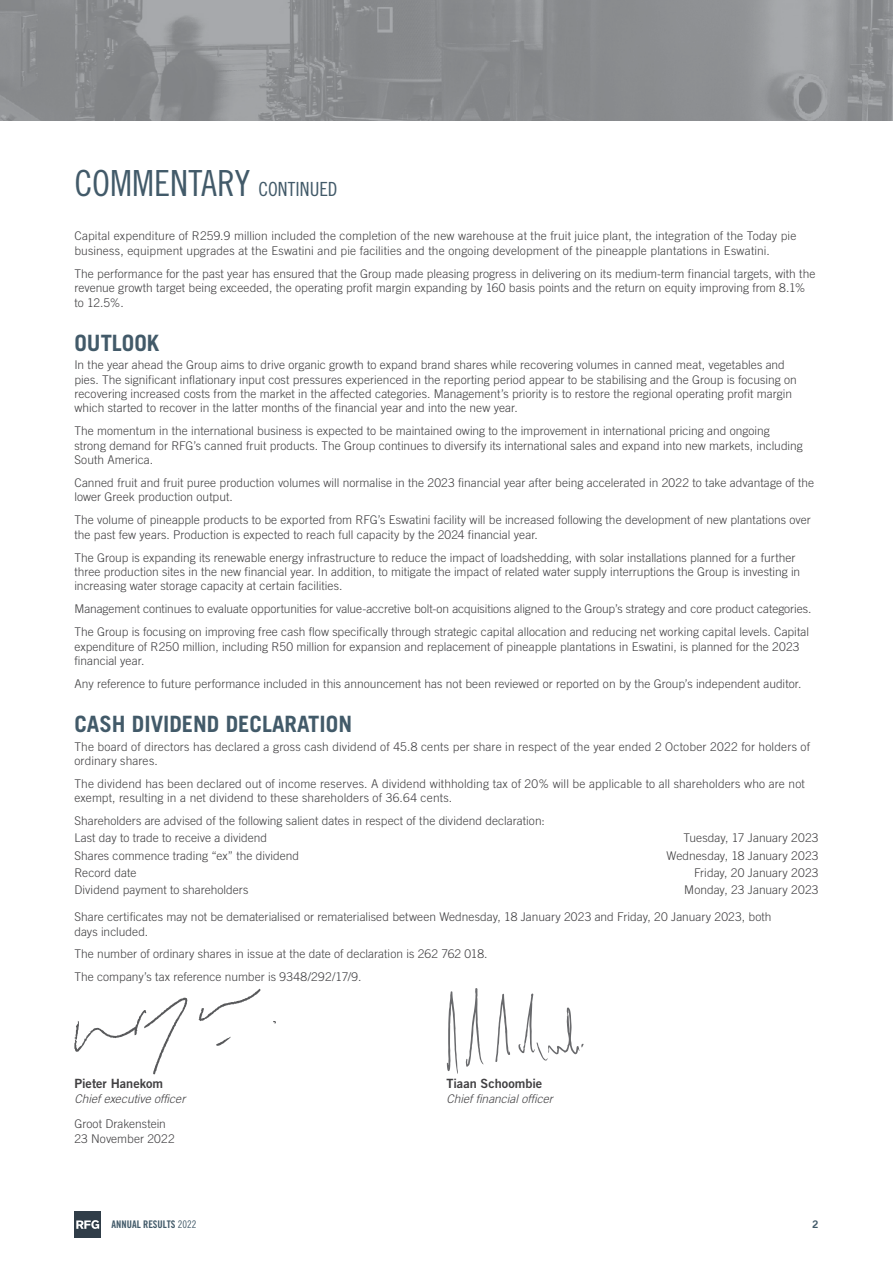
<style>
.page{position:relative;width:893px;height:1263px;background:#fff}
.page>*{position:absolute;margin:0;border:0;box-sizing:border-box;transform-origin:0 0}
.t1{font:36px "Trade Gothic LT Std Cn 18";color:#425a69}
.t2{font:700 22.5px "Trade Gothic LT Std";color:#425a69}
.t3{font:12.75px "Trade Gothic LT Std Bd 2";color:#414042}
.t4{font:300 12px/14.4px "Trade Gothic LT Std";letter-spacing:.005em;color:#414042}
.t5{font:italic 300 12px "Trade Gothic LT Std";color:#414042}
.t6{font:10.5px "Trade Gothic LT Std Bd Cn 20";color:#425a69}
.t7{font:10.5px "Trade Gothic LT Std Bd 2";color:#425a69}
.s1{font-size:19.5px}
.s2{font-family:"Trade Gothic LT Std Cn 18"}
</style>
<div class="page">
<img style="left:0;top:0;width:893px;height:120px">
<svg style="left:198px;top:989px;width:63px;height:32px"></svg>
<svg style="left:74px;top:997px;width:113px;height:77px"></svg>
<svg style="left:216px;top:1037px;width:14px;height:9px"></svg>
<svg style="left:447px;top:991px;width:11px;height:83px"></svg>
<svg style="left:466px;top:988px;width:17px;height:79px"></svg>
<svg style="left:495px;top:994px;width:15px;height:68px"></svg>
<svg style="left:518px;top:993px;width:66px;height:68px"></svg>
<svg style="left:74px;top:1211px;width:27px;height:27px"></svg>
<h1 class="t1" style="left:74px;top:162px;width:265px">COMMENTARY <span class="s1">CONTINUED</span></h1>
<p class="t4" style="left:74px;top:229px;width:723px">Capital expenditure of R259.9 million included the completion of the new warehouse at the fruit juice plant, the integration of the Today pie business, equipment upgrades at the Eswatini and pie facilities and the ongoing development of the pineapple plantations in Eswatini.</p>
<p class="t4" style="left:74px;top:266px;width:742px">The performance for the past year has ensured that the Group made pleasing progress in delivering on its medium-term financial targets, with the revenue growth target being exceeded, the operating profit margin expanding by 160 basis points and the return on equity improving from 8.1% to 12.5%.</p>
<h2 class="t2" style="left:74px;top:329px;width:87px">OUTLOOK</h2>
<p class="t4" style="left:74px;top:358px;width:724px">In the year ahead the Group aims to drive organic growth to expand brand shares while recovering volumes in canned meat, vegetables and pies. The significant inflationary input cost pressures experienced in the reporting period appear to be stabilising and the Group is focusing on recovering increased costs from the market in the affected categories. Management’s priority is to restore the regional operating profit margin which started to recover in the latter months of the financial year and into the new year.</p>
<p class="t4" style="left:74px;top:424px;width:730px">The momentum in the international business is expected to be maintained owing to the improvement in international pricing and ongoing strong demand for RFG’s canned fruit products. The Group continues to diversify its international sales and expand into new markets, including<br>South America.</p>
<p class="t4" style="left:74px;top:475px;width:741px">Canned fruit and fruit puree production volumes will normalise in the 2023 financial year after being accelerated in 2022 to take advantage of the lower Greek production output.</p>
<p class="t4" style="left:74px;top:513px;width:738px">The volume of pineapple products to be exported from RFG’s Eswatini facility will be increased following the development of new plantations over the past few years. Production is expected to reach full capacity by the 2024 financial year.</p>
<p class="t4" style="left:74px;top:550px;width:727px">The Group is expanding its renewable energy infrastructure to reduce the impact of loadshedding, with solar installations planned for a further three production sites in the new financial year. In addition, to mitigate the impact of related water supply interruptions the Group is investing in increasing water storage capacity at certain facilities.</p>
<p class="t4" style="left:74px;top:597px;width:739px;line-height:23px">Management continues to evaluate opportunities for value-accretive bolt-on acquisitions aligned to the Group’s strategy and core product categories.<br>The Group is focusing on improving free cash flow specifically through strategic capital allocation and reducing net working capital levels. Capital</p>
<p class="t4" style="left:74px;top:639px;width:727px">expenditure of R250 million, including R50 million for expansion and replacement of pineapple plantations in Eswatini, is planned for the 2023 financial year.</p>
<p class="t4" style="left:74px;top:676px;width:728px">Any reference to future performance included in this announcement has not been reviewed or reported on by the Group’s independent auditor.</p>
<h2 class="t2" style="left:74px;top:710px;width:279px">CASH DIVIDEND DECLARATION</h2>
<p class="t4" style="left:74px;top:739px;width:737px">The board of directors has declared a gross cash dividend of 45.8 cents per share in respect of the year ended 2 October 2022 for holders of ordinary shares.</p>
<p class="t4" style="left:74px;top:776px;width:732px">The dividend has been declared out of income reserves. A dividend withholding tax of 20% will be applicable to all shareholders who are not exempt, resulting in a net dividend to these shareholders of 36.64 cents.</p>
<p class="t4" style="left:74px;top:812px;width:472px;line-height:17.1px">Shareholders are advised of the following salient dates in respect of the dividend declaration:<br>Last day to trade to receive a dividend</p>
<p class="t4" style="left:684px;top:831px;width:136px">Tuesday, 17 January 2023</p>
<p class="t4" style="left:74px;top:848px;width:226px">Shares commence trading “ex” the dividend</p>
<p class="t4" style="left:666px;top:848px;width:154px">Wednesday, 18 January 2023</p>
<p class="t4" style="left:74px;top:865px;width:64px">Record date</p>
<p class="t4" style="left:694px;top:865px;width:126px">Friday, 20 January 2023</p>
<p class="t4" style="left:74px;top:882px;width:176px">Dividend payment to shareholders</p>
<p class="t4" style="left:684px;top:882px;width:136px">Monday, 23 January 2023</p>
<p class="t4" style="left:74px;top:909px;width:699px">Share certificates may not be dematerialised or rematerialised between Wednesday, 18 January 2023 and Friday, 20 January 2023, both days included.</p>
<p class="t4" style="left:74px;top:942px;width:415px;line-height:23px">The number of ordinary shares in issue at the date of declaration is 262 762 018.<br>The company’s tax reference number is 9348/292/17/9.</p>
<p class="t3" style="left:74px;top:1076px;width:90px">Pieter Hanekom</p>
<p class="t3" style="left:446px;top:1076px;width:97px">Tiaan Schoombie</p>
<p class="t5" style="left:74px;top:1092px;width:112px">Chief executive officer</p>
<p class="t5" style="left:446px;top:1092px;width:108px">Chief financial officer</p>
<p class="t4" style="left:74px;top:1117px;width:102px">Groot Drakenstein<br>23 November 2022</p>
<p class="t6" style="left:112px;top:1218px;width:86px">ANNUAL RESULTS <span class="s2">2022</span></p>
<p class="t7" style="left:812px;top:1218px;width:8px">2</p>
</div>
